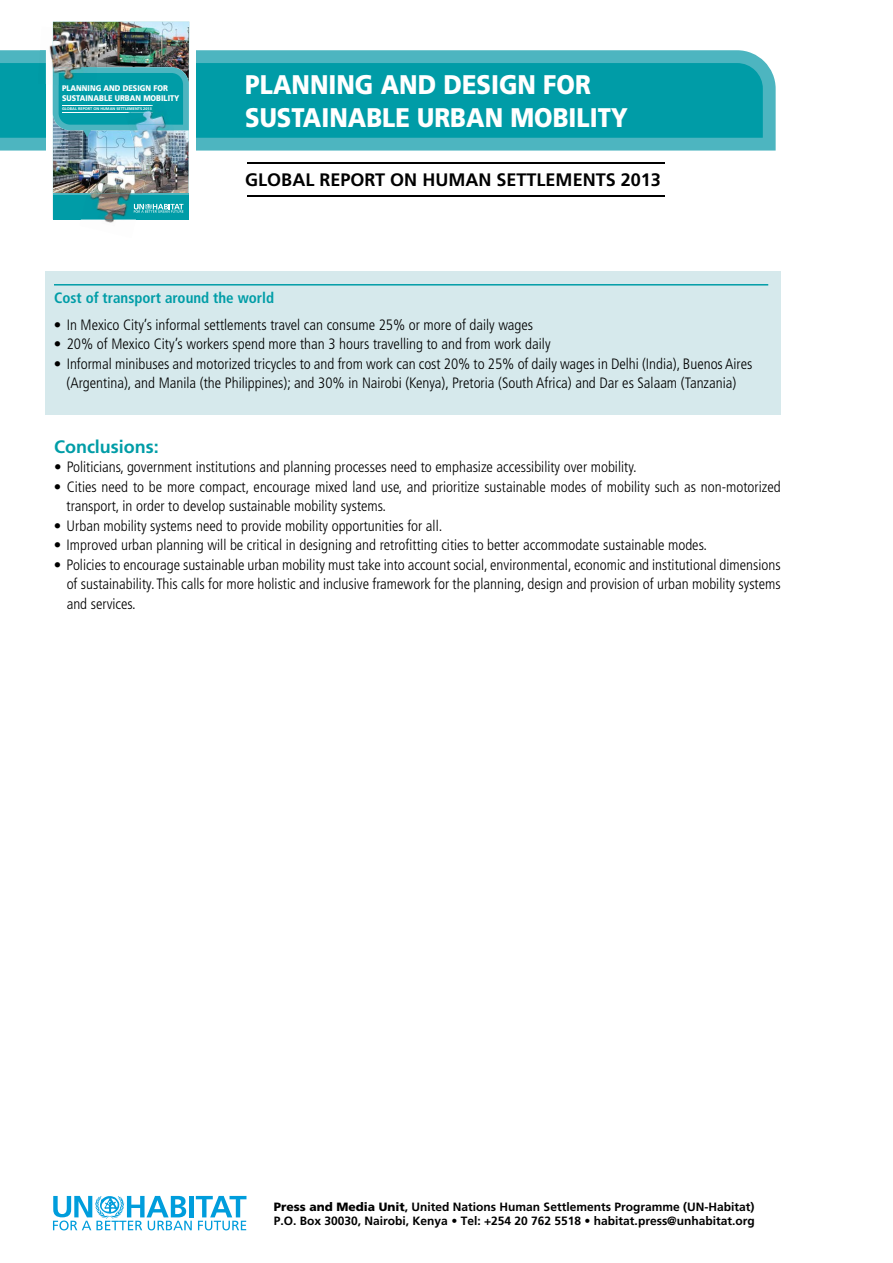
<style>
.page{position:relative;width:893px;height:1263px;background:#fff}
.page>*{position:absolute;margin:0;border:0;box-sizing:border-box;transform-origin:0 0}
.t1{font:900 27px/32.4px "Frutiger LT Std";color:#fff;scale:.88 1}
.t2{font:700 18px "Frutiger LT Std";color:#000}
.t3{font:700 18px "Frutiger LT Std";color:#009da7}
.t4{font:300 condensed 15px/19.5px "Frutiger LT Std";color:#000}
.t5{font:700 condensed 15px "Frutiger LT Std";color:#009da7}
.t6{font:700 12px/14.4px "Frutiger LT Std";color:#000}
.t7{font:900 8.25px/9.9px "Frutiger LT Std";color:#fff;scale:.88 1}
.t8{font:700 3.9px "Frutiger LT Std";color:#fff}
.t9{font:700 3.75px "Frutiger LT Std";color:#fff}
.s1{font-weight:900}
</style>
<div class="page">
<svg style="left:0;top:50px;width:776px;height:101px;background:#18a4ae"></svg>
<hr style="left:247px;top:163px;width:417px;height:1px;background:#000">
<hr style="left:247px;top:195px;width:417px;height:1px;background:#000">
<div style="left:46px;top:15px;width:149px;height:211px;background:#fff"></div>
<img style="left:38px;top:63px;width:8px;height:21px">
<svg style="left:39px;top:50px;width:7px;height:13px"></svg>
<img style="left:49px;top:27px;width:4px;height:58px">
<img style="left:79px;top:219px;width:35px;height:4px">
<img style="left:53px;top:22px;width:136px;height:197px">
<img style="left:87px;top:194px;width:55px;height:1px">
<img style="left:81px;top:219px;width:55px;height:1px">
<svg style="left:53px;top:1196px;width:193px;height:34px"></svg>
<div style="left:45px;top:271px;width:736px;height:144px;background:#d6e9ec"></div>
<hr style="left:54px;top:284px;width:714px;height:2px;background:#009da7">
<p class="t7" style="left:62px;top:83px;width:135px">PLANNING AND DESIGN FOR<br>SUSTAINABLE URBAN MOBILITY</p>
<p class="t8" style="left:62px;top:106px;width:91px">GLOBAL REPORT ON HUMAN SETTLEMENTS 2013</p>
<p class="t9" style="left:59px;top:108px;width:88px">GLOBAL REPORT ON HUMAN SETTLEMENTS 2013</p>
<h1 class="t1" style="left:245px;top:69px;width:437px">PLANNING AND DESIGN FOR<br>SUSTAINABLE URBAN MOBILITY</h1>
<p class="t2" style="left:245px;top:169px;width:417px">GLOBAL REPORT ON HUMAN SETTLEMENTS 2013</p>
<p class="t5" style="left:54px;top:288px;width:222px">Cost of transport around the world</p>
<p class="t4" style="left:54px;top:315px;width:481px">• In Mexico City’s informal settlements travel can consume 25% or more of daily wages</p>
<p class="t4" style="left:54px;top:334px;width:498px">• 20% of Mexico City’s workers spend more than 3 hours travelling to and from work daily</p>
<p class="t4" style="left:54px;top:354px;width:700px;text-align:center">• Informal minibuses and motorized tricycles to and from work can cost 20% to 25% of daily wages in Delhi (India), Buenos Aires (Argentina), and Manila (the Philippines); and 30% in Nairobi (Kenya), Pretoria (South Africa) and Dar es Salaam (Tanzania)</p>
<p class="t3" style="left:54px;top:436px;width:106px">Conclusions:</p>
<p class="t4" style="left:54px;top:457px;width:584px">• Politicians, government institutions and planning processes need to emphasize accessibility over mobility.</p>
<p class="t4" style="left:67px;top:477px;width:716px;text-indent:-13px">• Cities need to be more compact, encourage mixed land use, and prioritize sustainable modes of mobility such as non-motorized transport, in order to develop sustainable mobility systems.</p>
<p class="t4" style="left:54px;top:516px;width:390px">• Urban mobility systems need to provide mobility opportunities for all.</p>
<p class="t4" style="left:54px;top:535px;width:655px">• Improved urban planning will be critical in designing and retrofitting cities to better accommodate sustainable modes.</p>
<p class="t4" style="left:67px;top:555px;width:716px;text-align:justify;text-indent:-13px">• Policies to encourage sustainable urban mobility must take into account social, environmental, economic and institutional dimensions of sustainability. This calls for more holistic and inclusive framework for the planning, design and provision of urban mobility systems and services.</p>
<p class="t6" style="left:274px;top:1199px;width:483px"><span class="s1">Press and Media Unit</span>, United Nations Human Settlements Programme (UN-Habitat)<br>P.O. Box 30030, Nairobi, Kenya • Tel: +254 20 762 5518 • habitat.press@unhabitat.org</p>
</div>
